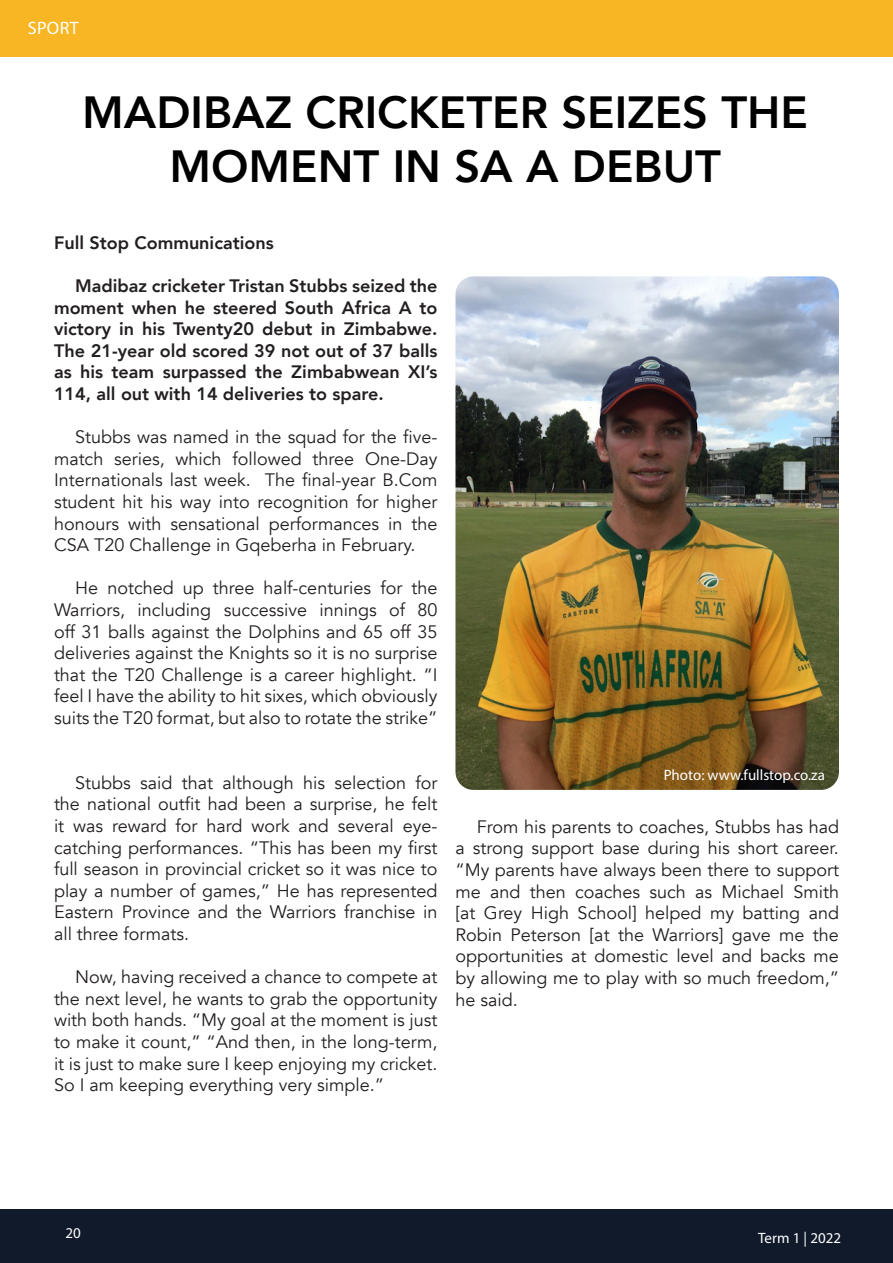
<style>
.page{position:relative;width:893px;height:1263px;background:#fff}
.page>*{position:absolute;margin:0;border:0;box-sizing:border-box;transform-origin:0 0}
.t1{font:800 45px/54px "Avenir";color:#000;text-align:center}
.t2{font:18px/21.6px "Avenir";color:#231f20;text-align:justify}
.t3{font:800 18px/21.6px "Avenir";color:#231f20;text-align:justify}
.t4{font:18px "Myriad Pro";letter-spacing:.02em;color:#fff}
.t5{font:15px "Myriad Pro";color:#fff}
</style>
<div class="page">
<div style="left:0;top:1209px;width:893px;height:54px;background:#101a2a"></div>
<div style="left:0;top:0;width:893px;height:56px;background:#f8b624"></div>
<img style="left:455px;top:276px;width:384px;height:514px">
<p class="t4" style="left:28px;top:17px;width:53px">SPORT</p>
<p class="t1" style="left:82px;top:82px;width:727px">MADIBAZ CRICKETER SEIZES THE<br>MOMENT IN SA A DEBUT</p>
<p class="t3" style="left:54px;top:230px;width:221px">Full Stop Communications</p>
<p class="t3" style="left:54px;top:274px;width:385px;text-indent:21px">Madibaz cricketer Tristan Stubbs seized the moment when he steered South Africa A to victory in his Twenty20 debut in Zimbabwe.<br>The 21-year old scored 39 not out of 37 balls as his team surpassed the Zimbabwean XI’s 114, all out with 14 deliveries to spare.</p>
<p class="t2" style="left:54px;top:426px;width:385px;text-indent:21px">Stubbs was named in the squad for the five&shy;match series, which followed three One-Day Internationals last week. The final-year B.Com student hit his way into recognition for higher honours with sensational performances in the CSA T20 Challenge in Gqeberha in February.</p>
<p class="t2" style="left:54px;top:578px;width:385px;text-indent:21px">He notched up three half-centuries for the Warriors, including successive innings of 80 off 31 balls against the Dolphins and 65 off 35 deliveries against the Knights so it is no surprise that the T20 Challenge is a career highlight. “I feel I have the ability to hit sixes, which obviously suits the T20 format, but also to rotate the strike”</p>
<p class="t2" style="left:54px;top:772px;width:385px;text-indent:21px">Stubbs said that although his selection for the national outfit had been a surprise, he felt it was reward for hard work and several eye&shy;catching performances. “This has been my first full season in provincial cricket so it was nice to play a number of games,” He has represented Eastern Province and the Warriors franchise in all three formats.</p>
<p class="t2" style="left:54px;top:966px;width:385px;text-indent:21px">Now, having received a chance to compete at the next level, he wants to grab the opportunity with both hands. “My goal at the moment is just to make it count,” “And then, in the long-term, it is just to make sure I keep enjoying my cricket.<br>So I am keeping everything very simple.”</p>
<p class="t5" style="left:664px;top:766px;width:163px">Photo: www.fullstop.co.za</p>
<p class="t2" style="left:455px;top:816px;width:385px;text-indent:21px">From his parents to coaches, Stubbs has had a strong support base during his short career. “My parents have always been there to support me and then coaches such as Michael Smith [at Grey High School] helped my batting and Robin Peterson [at the Warriors] gave me the opportunities at domestic level and backs me by allowing me to play with so much freedom,” he said.</p>
<p class="t5" style="left:65px;top:1224px;width:17px">20</p>
<p class="t5" style="left:758px;top:1228px;width:84px">Term 1 | 2022</p>
</div>
